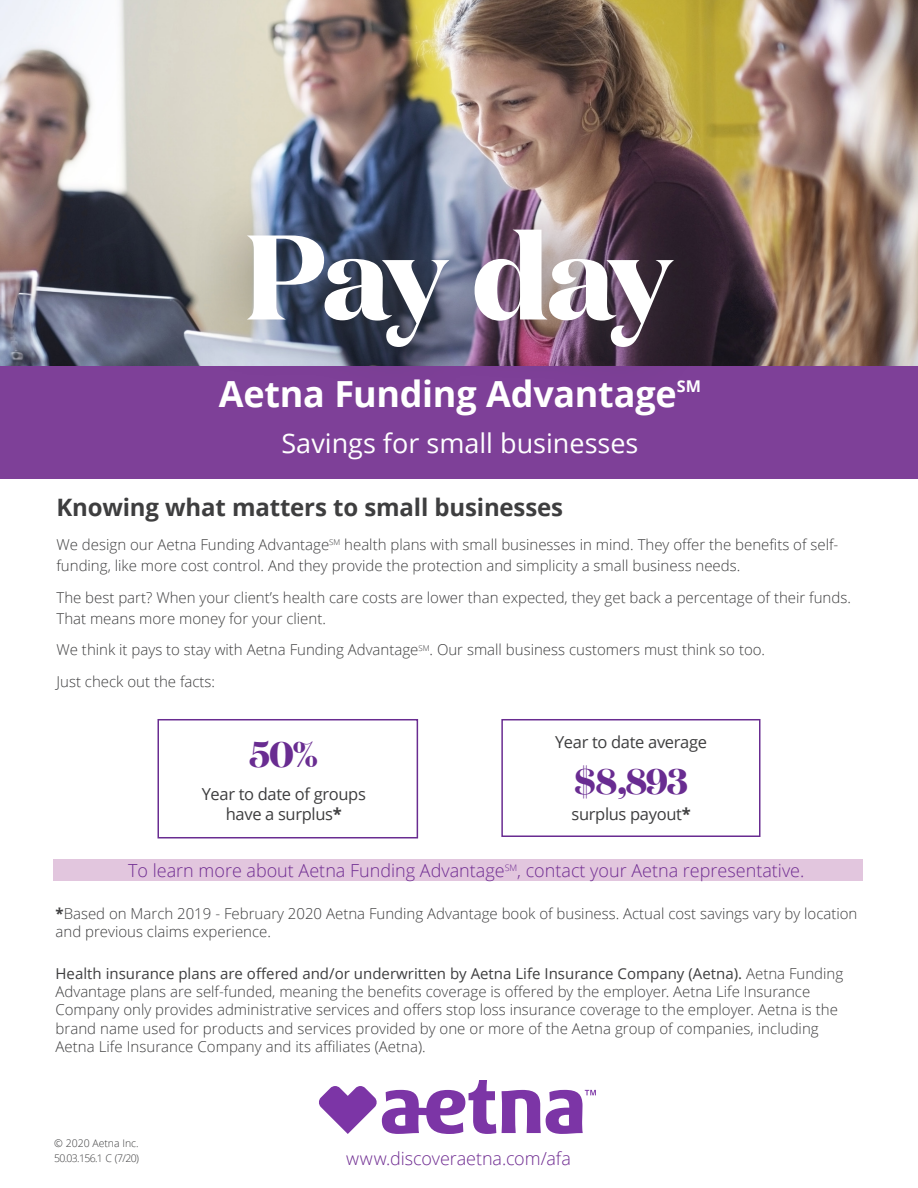
<style>
.page{position:relative;width:918px;height:1188px;background:#fff}
.page>*{position:absolute;margin:0;border:0;box-sizing:border-box;transform-origin:0 0}
.t1{font:700 120px "Domaine Display";letter-spacing:-.045em;color:#fff}
.t2{font:700 36px "Open Sans";letter-spacing:-.01em;color:#fff}
.t3{font:700 36px "Domaine Display";color:#692c91}
.t4{font:27px "Open Sans";color:#fff}
.t5{font:700 24px "Open Sans";letter-spacing:-.01em;color:#3e3e3f}
.t6{font:300 18px "Open Sans";color:#702d92}
.t7{font:16.5px/19.5px "Open Sans";letter-spacing:-.02em;color:#3e3e3f;text-align:center}
.t8{font:300 15px/18.3px "Open Sans";color:#3e3e3f}
.t9{font:300 10.5px "Open Sans";color:#3e3e3f}
.s1{font-weight:700}
.s2{font-weight:400}
.s3{font-style:inherit}
</style>
<div class="page">
<div style="left:0;top:365px;width:918px;height:113px;background:#7e4098"></div>
<img style="left:0;top:0;width:918px;height:365px">
<div style="left:190px;top:170px;width:537px;height:236px;background:#3e3e3f;opacity:.75"></div>
<div style="left:53px;top:860px;width:810px;height:21px;background:#e2c6de"></div>
<div style="left:158px;top:719px;width:260px;height:119px;border:2px solid #692c91"></div>
<div style="left:501px;top:719px;width:259px;height:118px;border:2px solid #692c91"></div>
<svg style="left:319px;top:1080px;width:277px;height:54px"></svg>
<h1 class="t1" style="left:244px;top:189px;width:430px">Pay day</h1>
<h2 class="t2" style="left:219px;top:368px;width:484px">Aetna Funding Advantage<sup>SM</sup></h2>
<h3 class="t4" style="left:281px;top:424px;width:358px">Savings for small businesses</h3>
<h4 class="t5" style="left:56px;top:490px;width:508px">Knowing what matters to small businesses</h4>
<p class="t8" style="left:56px;top:533px;width:783px;line-height:21px">We design our Aetna Funding Advantage<sup>SM</sup> health plans with small businesses in mind. They offer the benefits of self&shy;funding, like more cost control. And they provide the protection and simplicity a small business needs.</p>
<p class="t8" style="left:56px;top:586px;width:796px;line-height:21px">The best part? When your client’s health care costs are lower than expected, they get back a percentage of their funds.<br>That means more money for your client.</p>
<p class="t8" style="left:56px;top:640px;width:710px">We think it pays to stay with Aetna Funding Advantage<sup>SM</sup>. Our small business customers must think so too.</p>
<p class="t8" style="left:56px;top:672px;width:160px">Just check out the facts:</p>
<p class="t7" style="left:555px;top:731px;width:154px">Year to date average</p>
<p class="t3" style="left:574px;top:755px;width:115px">$8,893</p>
<p class="t7" style="left:571px;top:804px;width:121px">surplus payout<span class="s1">*</span></p>
<p class="t6" style="left:128px;top:858px;width:678px">To learn more about Aetna Funding Advantage<sup>SM</sup>, contact your Aetna representative.</p>
<p class="t8" style="left:56px;top:904px;width:803px"><span class="s1">*</span>Based on March 2019 - February 2020 Aetna Funding Advantage book of business. Actual cost savings vary by location and previous claims experience.</p>
<p class="t8" style="left:56px;top:964px;width:789px"><span class="s2">Health insurance plans are offered and/or underwritten by Aetna Life Insurance Company (Aetna).</span> Aetna Funding Advantage plans are self-funded, meaning the benefits coverage is offered by the employer. Aetna Life Insurance Company only provides administrative services and offers stop loss insurance coverage to the employer. Aetna is the brand name used for products and services provided by one or more of the Aetna group of companies, including Aetna Life Insurance Company and its affiliates (Aetna).</p>
<p class="t3" style="left:249px;top:728px;width:70px">5<span class="s3">0</span>%</p>
<p class="t7" style="left:202px;top:784px;width:166px">Year to date of groups have a surplus<span class="s1">*</span></p>
<p class="t9" style="left:54px;top:1136px;width:86px">© 2020 Aetna Inc.</p>
<p class="t9" style="left:54px;top:1151px;width:86px">50.03.156.1 C (7/20)</p>
<p class="t6" style="left:346px;top:1146px;width:226px">www.discoveraetna.com/afa</p>
</div>
